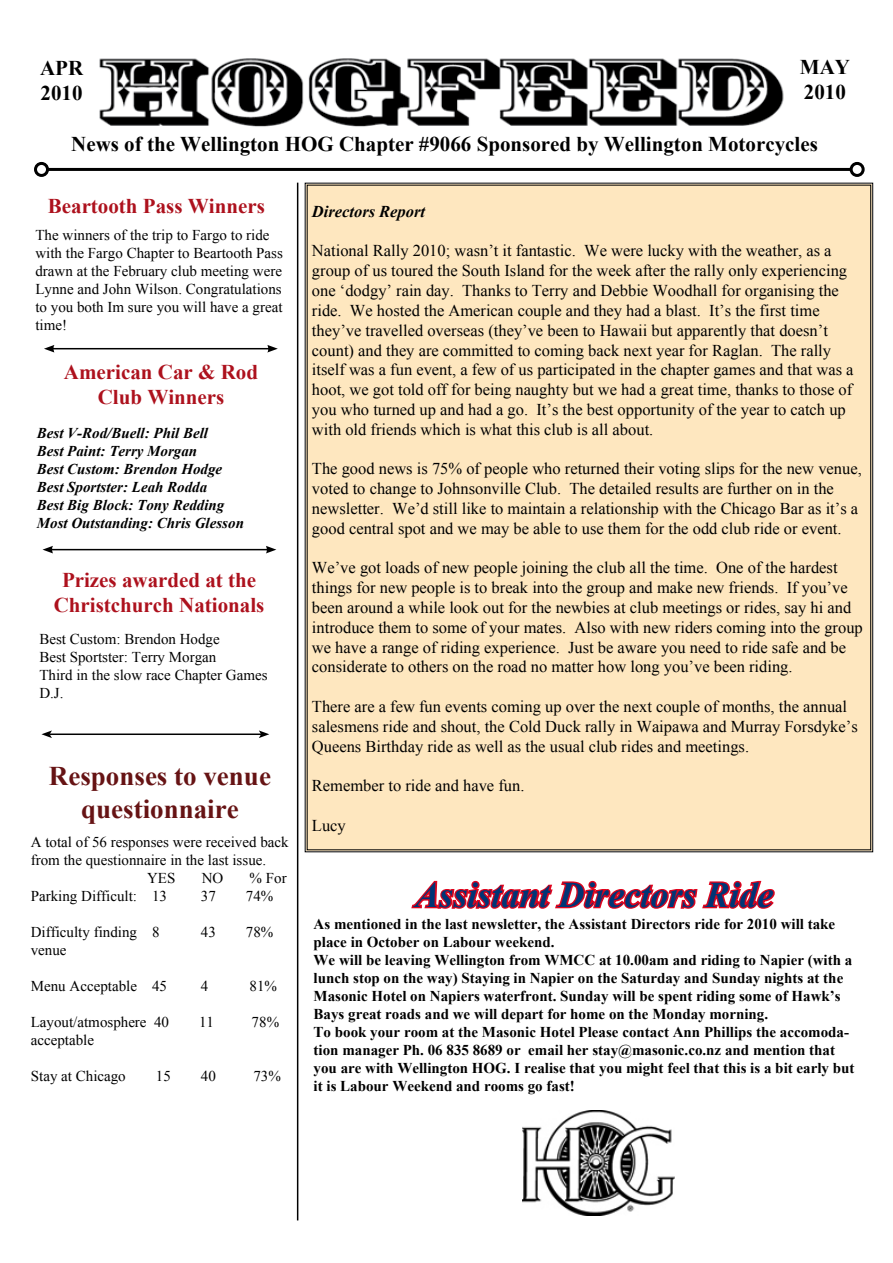
<style>
.page{position:relative;width:893px;height:1263px;background:#fff}
.page>*{position:absolute;margin:0;border:0;box-sizing:border-box;transform-origin:0 0}
.t1{font:italic 700 36px "Times New Roman";color:#003575}
.t2{font:700 27px/32.4px "Times New Roman";color:#661314;text-align:center}
.t3{font:700 21px/25.2px "Times New Roman";color:#ad111d;text-align:center}
.t4{font:700 21px/25.2px "Times New Roman";color:#000}
.t5{font:16.5px/19.8px "Times New Roman";color:#000}
.t6{font:italic 700 16.5px "Times New Roman";color:#000}
.t7{font:700 15px/18px "Times New Roman";color:#000}
.t8{font:15px/18px "Times New Roman";color:#000}
.t9{font:italic 700 15px/18px "Times New Roman";color:#000}
</style>
<div class="page">
<img style="left:99px;top:58px;width:685px;height:69px">
<hr style="left:48px;top:168px;width:803px;height:3px;background:#000">
<div style="left:34px;top:162px;width:15px;height:15px;border:3px solid #000;border-radius:50%"></div>
<div style="left:850px;top:162px;width:15px;height:15px;border:3px solid #000;border-radius:50%"></div>
<svg style="left:304px;top:182px;width:570px;height:671px;background:#eedbba"></svg>
<hr style="left:297px;top:183px;width:1px;height:1037px;background:#000">
<svg style="left:411px;top:880px;width:364px;height:29px"></svg>
<img style="left:522px;top:1110px;width:152px;height:106px">
<hr style="left:52px;top:348px;width:218px;height:1px;background:#000">
<svg style="left:44px;top:345px;width:10px;height:7px"></svg>
<svg style="left:267px;top:345px;width:11px;height:7px"></svg>
<hr style="left:51px;top:549px;width:217px;height:1px;background:#000">
<svg style="left:43px;top:546px;width:10px;height:7px"></svg>
<svg style="left:266px;top:546px;width:10px;height:7px"></svg>
<hr style="left:50px;top:733px;width:211px;height:2px;background:#000">
<svg style="left:41px;top:730px;width:11px;height:8px"></svg>
<svg style="left:259px;top:730px;width:10px;height:8px"></svg>
<p class="t4" style="left:40px;top:55px;width:45px">APR<br>2010</p>
<p class="t4" style="left:800px;top:54px;width:52px">MAY<br>2010</p>
<p class="t4" style="left:71px;top:131px;width:748px">News of the Wellington HOG Chapter #9066 Sponsored by Wellington Motorcycles</p>
<p class="t3" style="left:48px;top:193px;width:218px">Beartooth Pass Winners</p>
<p class="t8" style="left:35px;top:226px;width:249px">The winners of the trip to Fargo to ride with the Fargo Chapter to Beartooth Pass drawn at the February club meeting were Lynne and John Wilson. Congratulations to you both Im sure you will have a great time!</p>
<p class="t3" style="left:64px;top:358px;width:196px">American Car &amp; Rod<br>Club Winners</p>
<p class="t9" style="left:37px;top:424px;width:209px">Best V-Rod/Buell: Phil Bell<br>Best Paint: Terry Morgan<br>Best Custom: Brendon Hodge<br>Best Sportster: Leah Rodda<br>Best Big Block: Tony Redding<br>Most Outstanding: Chris Glesson</p>
<p class="t3" style="left:54px;top:567px;width:212px">Prizes awarded at the<br>Christchurch Nationals</p>
<p class="t8" style="left:39px;top:630px;width:230px">Best Custom: Brendon Hodge<br>Best Sportster: Terry Morgan<br>Third in the slow race Chapter Games<br>D.J.</p>
<h2 class="t2" style="left:49px;top:759px;width:223px">Responses to venue questionnaire</h2>
<p class="t8" style="left:31px;top:833px;width:259px">A total of 56 responses were received back</p>
<p class="t8" style="left:31px;top:851px;width:237px">from the questionnaire in the last issue.</p>
<p class="t8" style="left:147px;top:869px;width:30px">YES</p>
<p class="t8" style="left:202px;top:869px;width:23px">NO</p>
<p class="t8" style="left:250px;top:869px;width:39px">% For</p>
<p class="t8" style="left:31px;top:887px;width:138px">Parking Difficult: 13</p>
<p class="t8" style="left:201px;top:887px;width:16px">37</p>
<p class="t8" style="left:246px;top:887px;width:29px">74%</p>
<p class="t8" style="left:31px;top:923px;width:130px">Difficulty finding 8</p>
<p class="t8" style="left:201px;top:923px;width:16px">43</p>
<p class="t8" style="left:246px;top:923px;width:29px">78%</p>
<p class="t8" style="left:31px;top:941px;width:37px">venue</p>
<p class="t8" style="left:31px;top:977px;width:138px">Menu Acceptable 45</p>
<p class="t8" style="left:201px;top:977px;width:9px">4</p>
<p class="t8" style="left:250px;top:977px;width:29px">81%</p>
<p class="t8" style="left:31px;top:1013px;width:140px">Layout/atmosphere 40</p>
<p class="t8" style="left:199px;top:1013px;width:16px">11</p>
<p class="t8" style="left:252px;top:1013px;width:29px">78%</p>
<p class="t8" style="left:31px;top:1031px;width:65px">acceptable</p>
<p class="t8" style="left:31px;top:1067px;width:96px">Stay at Chicago</p>
<p class="t8" style="left:156px;top:1067px;width:16px">15</p>
<p class="t8" style="left:201px;top:1067px;width:16px">40</p>
<p class="t8" style="left:253px;top:1067px;width:29px">73%</p>
<p class="t6" style="left:312px;top:200px;width:115px">Directors Report</p>
<p class="t5" style="left:312px;top:241px;width:543px">National Rally 2010; wasn’t it fantastic. We were lucky with the weather, as a group of us toured the South Island for the week after the rally only experiencing one ‘dodgy’ rain day. Thanks to Terry and Debbie Woodhall for organising the ride. We hosted the American couple and they had a blast. It’s the first time they’ve travelled overseas (they’ve been to Hawaii but apparently that doesn’t count) and they are committed to coming back next year for Raglan. The rally itself was a fun event, a few of us participated in the chapter games and that was a hoot, we got told off for being naughty but we had a great time, thanks to those of you who turned up and had a go. It’s the best opportunity of the year to catch up with old friends which is what this club is all about.</p>
<p class="t5" style="left:312px;top:459px;width:551px">The good news is 75% of people who returned their voting slips for the new venue, voted to change to Johnsonville Club. The detailed results are further on in the newsletter. We’d still like to maintain a relationship with the Chicago Bar as it’s a good central spot and we may be able to use them for the odd club ride or event.</p>
<p class="t5" style="left:312px;top:558px;width:552px">We’ve got loads of new people joining the club all the time. One of the hardest things for new people is to break into the group and make new friends. If you’ve been around a while look out for the newbies at club meetings or rides, say hi and introduce them to some of your mates. Also with new riders coming into the group we have a range of riding experience. Just be aware you need to ride safe and be considerate to others on the road no matter how long you’ve been riding.</p>
<p class="t5" style="left:312px;top:696px;width:547px">There are a few fun events coming up over the next couple of months, the annual salesmens ride and shout, the Cold Duck rally in Waipawa and Murray Forsdyke’s<br>Queens Birthday ride as well as the usual club rides and meetings.</p>
<p class="t5" style="left:312px;top:775px;width:214px">Remember to ride and have fun.</p>
<p class="t5" style="left:312px;top:815px;width:35px">Lucy</p>
<h1 class="t1" style="left:415px;top:870px;width:360px">Assistant Directors Ride</h1>
<p class="t7" style="left:314px;top:914px;width:542px">As mentioned in the last newsletter, the Assistant Directors ride for 2010 will take place in October on Labour weekend.<br>We will be leaving Wellington from WMCC at 10.00am and riding to Napier (with a lunch stop on the way) Staying in Napier on the Saturday and Sunday nights at the Masonic Hotel on Napiers waterfront. Sunday will be spent riding some of Hawk’s Bays great roads and we will depart for home on the Monday morning.<br>To book your room at the Masonic Hotel Please contact Ann Phillips the accomoda&shy;tion manager Ph. 06 835 8689 or email her stay@masonic.co.nz and mention that you are with Wellington HOG. I realise that you might feel that this is a bit early but it is Labour Weekend and rooms go fast!</p>
</div>
